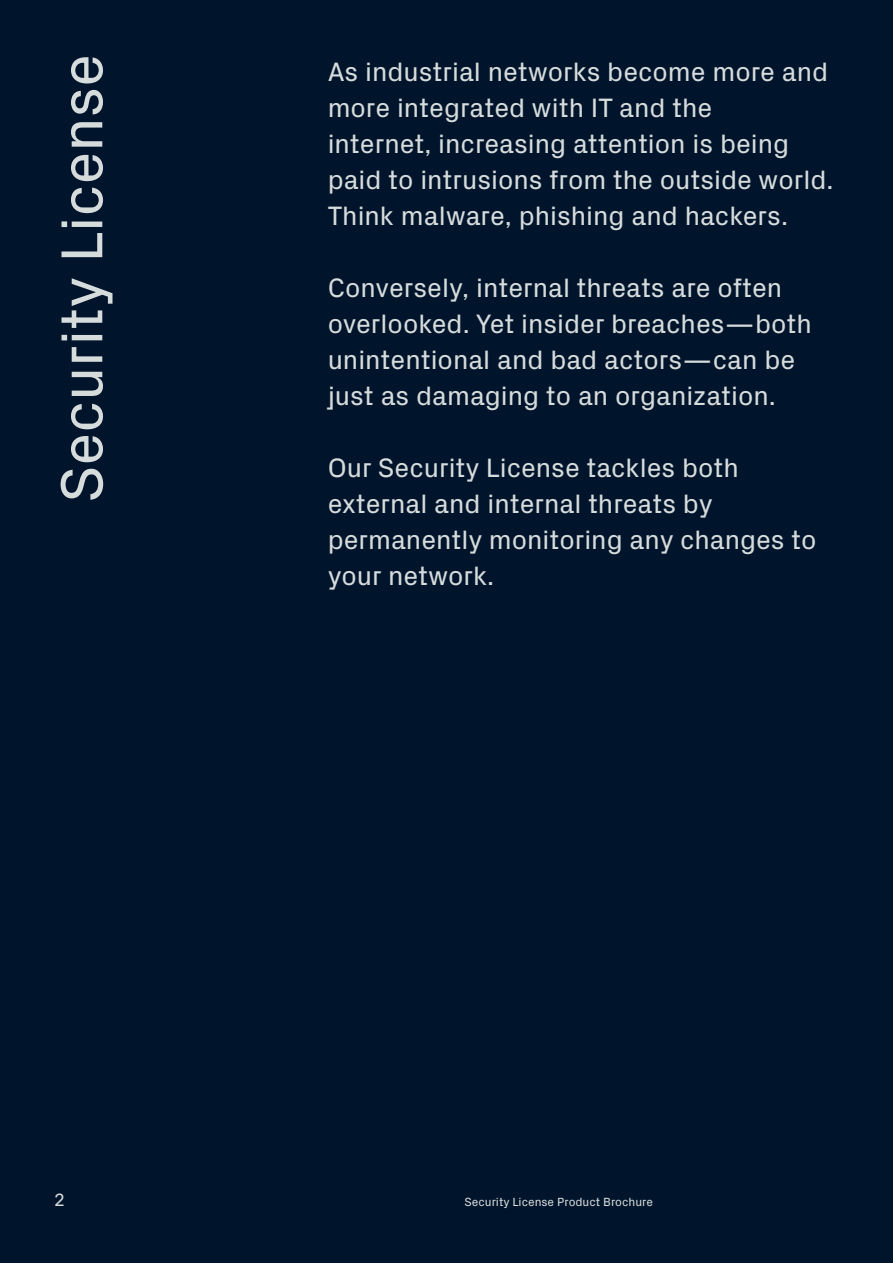
<style>
.page{position:relative;width:893px;height:1263px;background:#00142b}
.page>*{position:absolute;margin:0;border:0;box-sizing:border-box;transform-origin:0 0}
.t1{font:60px "Px Grotesk";color:#d6dbdb}
.t2{font:27px/36px "Px Grotesk";color:#d6dbdb}
.t3{font:18px "Px Grotesk";color:#d6dbdb}
.t4{font:12px "Px Grotesk";color:#d6dbdb}
</style>
<div class="page">
<h1 class="t1" style="left:38px;top:503px;width:450px;rotate:-90deg">Security License</h1>
<p class="t2" style="left:328px;top:52px;width:507px">As industrial networks become more and more integrated with IT and the<br>internet, increasing attention is being paid to intrusions from the outside world.<br>Think malware, phishing and hackers.</p>
<p class="t2" style="left:328px;top:268px;width:486px">Conversely, internal threats are often overlooked. Yet insider breaches—both unintentional and bad actors—can be just as damaging to an organization.</p>
<p class="t2" style="left:328px;top:448px;width:490px">Our Security License tackles both external and internal threats by permanently monitoring any changes to your network.</p>
<p class="t3" style="left:54px;top:1187px;width:12px">2</p>
<p class="t4" style="left:464px;top:1193px;width:190px">Security License Product Brochure</p>
</div>
